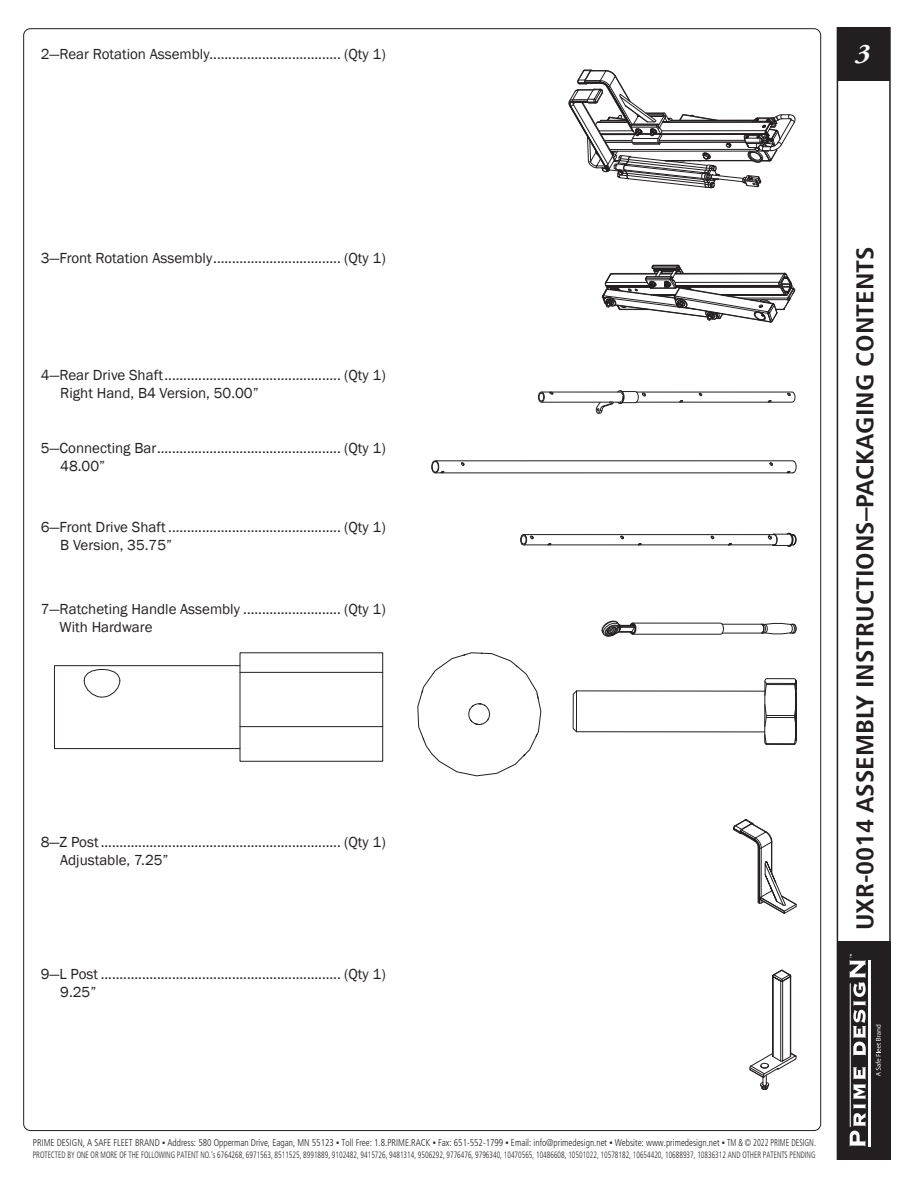
<style>
.page{position:relative;width:918px;height:1188px;background:#fff}
.page>*{position:absolute;margin:0;border:0;box-sizing:border-box;transform-origin:0 0}
.t1{font:italic 700 27px "Adobe Garamond Pro";color:#fff}
.t2{font:700 condensed 24.3px "Frutiger LT Std";color:#231f20;scale:1.11 1}
.t3{font:15px/18px "Franklin Gothic";color:#231f20}
.t4{font:300 condensed 9.9px "Frutiger LT Std";color:#231f20;scale:.93 1}
.t5{font:300 condensed 9.15px "Frutiger LT Std";color:#231f20;scale:.81 1}
.s1{font-family:"Franklin Gothic";font-weight:400;font-stretch:normal}
.s2{font-family:"Arial";font-weight:400;font-stretch:normal}
</style>
<div class="page">
<svg style="left:837px;top:27px;width:54px;height:914px"></svg>
<div style="left:837px;top:941px;width:54px;height:219px;background:#231f20"></div>
<hr style="left:868px;top:960px;width:3px;height:186px;background:#fff">
<svg style="left:850px;top:1067px;width:16px;height:79px"></svg>
<hr style="left:850px;top:983px;width:1px;height:144px;background:#fff">
<svg style="left:850px;top:954px;width:16px;height:101px"></svg>
<svg style="left:876px;top:1025px;width:5px;height:51px"></svg>
<svg style="left:750px;top:970px;width:46px;height:120px"></svg>
<hr style="left:524px;top:534px;width:250px;height:1px;background:#231f20">
<hr style="left:524px;top:545px;width:251px;height:1px;background:#231f20">
<svg style="left:520px;top:534px;width:14px;height:11px"></svg>
<svg style="left:728px;top:543px;width:4px;height:3px"></svg>
<svg style="left:768px;top:533px;width:28px;height:14px"></svg>
<hr style="left:436px;top:473px;width:357px;height:1px;background:#231f20">
<svg style="left:432px;top:461px;width:364px;height:12px"></svg>
<svg style="left:538px;top:391px;width:257px;height:22px"></svg>
<svg style="left:602px;top:265px;width:194px;height:58px"></svg>
<svg style="left:569px;top:70px;width:226px;height:119px"></svg>
<svg style="left:602px;top:621px;width:194px;height:15px"></svg>
<hr style="left:577px;top:691px;width:188px;height:1px;background:#231f20">
<svg style="left:573px;top:691px;width:4px;height:41px"></svg>
<hr style="left:576px;top:731px;width:189px;height:1px;background:#231f20">
<svg style="left:733px;top:678px;width:64px;height:236px"></svg>
<svg style="left:54px;top:653px;width:329px;height:108px"></svg>
<svg style="left:418px;top:652px;width:123px;height:124px"></svg>
<p class="t3" style="left:41px;top:45px;width:346px">2—Rear Rotation Assembly................................... (Qty 1)</p>
<h1 class="t1" style="left:856px;top:38px;width:16px">3</h1>
<p class="t3" style="left:41px;top:249px;width:346px">3—Front Rotation Assembly.................................. (Qty 1)</p>
<p class="t3" style="left:41px;top:367px;width:346px">4—Rear Drive Shaft............................................... (Qty 1)</p>
<p class="t3" style="left:60px;top:385px;width:200px">Right Hand, B4 Version, 50.00”</p>
<p class="t3" style="left:41px;top:439px;width:346px">5—Connecting Bar................................................. (Qty 1)</p>
<p class="t3" style="left:60px;top:457px;width:46px">48.00”</p>
<p class="t3" style="left:41px;top:519px;width:346px">6—Front Drive Shaft .............................................. (Qty 1)</p>
<p class="t3" style="left:60px;top:537px;width:113px">B Version, 35.75”</p>
<p class="t3" style="left:41px;top:601px;width:346px">7—Ratcheting Handle Assembly .......................... (Qty 1)</p>
<p class="t3" style="left:60px;top:619px;width:95px">With Hardware</p>
<p class="t3" style="left:60px;top:834px;width:327px;text-indent:-20px">8—Z Post................................................................ (Qty 1)<br>Adjustable, 7.25”</p>
<p class="t3" style="left:41px;top:966px;width:346px">9—L Post ................................................................ (Qty 1)</p>
<p class="t3" style="left:60px;top:984px;width:38px">9.25”</p>
<p class="t2" style="left:851px;top:930px;width:618px;rotate:-90deg">UXR-0014 ASSEMBLY INSTRUCTIONS–PACKAGING CONTENTS</p>
<p class="t4" style="left:33px;top:1136px;width:843px">PRIME DESIGN, A SAFE FLEET BRAND <span class="s1">▪</span> Address: 580 Opperman Drive, Eagan, MN 55123 <span class="s2">▪</span> Toll Free: 1.8.PRIME.RACK <span class="s2">▪</span> Fax: 651-552-1799 <span class="s2">▪</span> Email: info@primedesign.net <span class="s2">▪</span> Website: www.primedesign.net <span class="s2">▪</span> TM &amp; © 2022 PRIME DESIGN.</p>
<p class="t5" style="left:33px;top:1149px;width:968px">PROTECTED BY ONE OR MORE OF THE FOLLOWING PATENT NO.’s 6764268, 6971563, 8511525, 8991889, 9102482, 9415726, 9481314, 9506292, 9776476, 9796340, 10470565, 10486608, 10501022, 10578182, 10654420, 10688937, 10836312 AND OTHER PATENTS PENDING</p>
</div>
